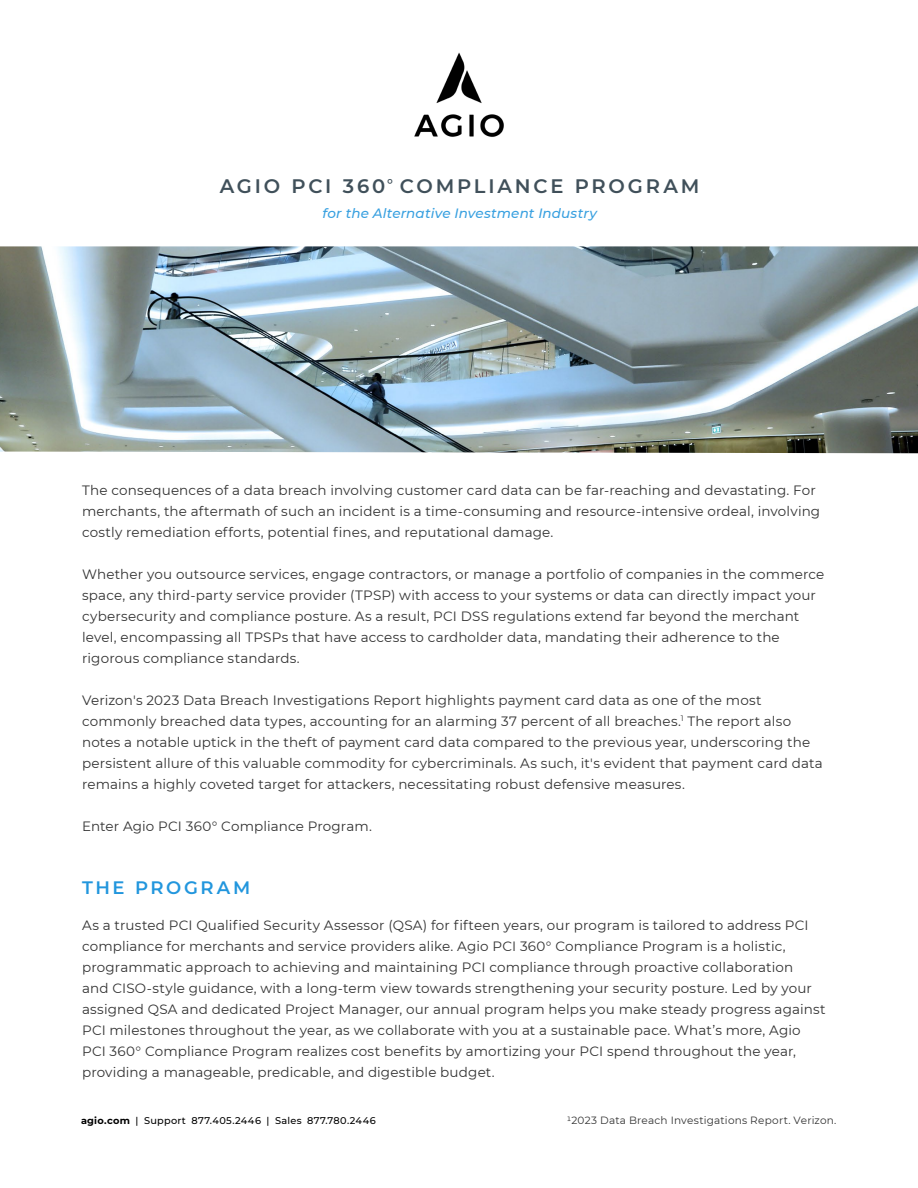
<style>
.page{position:relative;width:918px;height:1188px;background:#fff}
.page>*{position:absolute;margin:0;border:0;box-sizing:border-box;transform-origin:0 0}
.t1{font:600 19.5px "Montserrat";letter-spacing:.145em;color:#40505a}
.t2{font:600 18px "Montserrat";letter-spacing:.145em;color:#2296dd}
.t3{font:13.5px/21px "Montserrat";letter-spacing:.01em;color:#323232}
.t4{font:italic 500 13.5px "Montserrat";letter-spacing:.01em;color:#38a0e0}
.t5{font:10.5px "Montserrat";letter-spacing:.02em;color:#323232}
.t6{font:500 9.75px "Montserrat";letter-spacing:.035em;color:#000}
.s1{font-weight:700}
</style>
<div class="page">
<img style="left:0;top:246px;width:918px;height:207px">
<img style="left:414px;top:52px;width:90px;height:85px">
<h1 class="t1" style="left:220px;top:172px;width:481px">AGIO PCI 360<sup>°</sup> COMPLIANCE PROGRAM</h1>
<p class="t4" style="left:322px;top:204px;width:276px">for the Alternative Investment Industry</p>
<p class="t3" style="left:82px;top:479px;width:740px">The consequences of a data breach involving customer card data can be far-reaching and devastating. For merchants, the aftermath of such an incident is a time-consuming and resource-intensive ordeal, involving costly remediation efforts, potential fines, and reputational damage.</p>
<p class="t3" style="left:82px;top:563px;width:744px">Whether you outsource services, engage contractors, or manage a portfolio of companies in the commerce space, any third-party service provider (TPSP) with access to your systems or data can directly impact your cybersecurity and compliance posture. As a result, PCI DSS regulations extend far beyond the merchant level, encompassing all TPSPs that have access to cardholder data, mandating their adherence to the rigorous compliance standards.</p>
<p class="t3" style="left:82px;top:689px;width:742px">Verizon's 2023 Data Breach Investigations Report highlights payment card data as one of the most commonly breached data types, accounting for an alarming 37 percent of all breaches.<sup>1</sup> The report also notes a notable uptick in the theft of payment card data compared to the previous year, underscoring the persistent allure of this valuable commodity for cybercriminals. As such, it's evident that payment card data remains a highly coveted target for attackers, necessitating robust defensive measures.</p>
<p class="t3" style="left:82px;top:815px;width:291px">Enter Agio PCI 360° Compliance Program.</p>
<h2 class="t2" style="left:82px;top:874px;width:170px">THE PROGRAM</h2>
<p class="t3" style="left:82px;top:914px;width:745px">As a trusted PCI Qualified Security Assessor (QSA) for fifteen years, our program is tailored to address PCI compliance for merchants and service providers alike. Agio PCI 360° Compliance Program is a holistic, programmatic approach to achieving and maintaining PCI compliance through proactive collaboration<br>and CISO-style guidance, with a long-term view towards strengthening your security posture. Led by your assigned QSA and dedicated Project Manager, our annual program helps you make steady progress against PCI milestones throughout the year, as we collaborate with you at a sustainable pace. What’s more, Agio PCI 360° Compliance Program realizes cost benefits by amortizing your PCI spend throughout the year, providing a manageable, predicable, and digestible budget.</p>
<p class="t5" style="left:567px;top:1113px;width:271px">12023 Data Breach Investigations Report. Verizon.</p>
<p class="t6" style="left:81px;top:1114px;width:296px"><span class="s1">agio.com</span> | Support 877.405.2446 | Sales 877.780.2446</p>
</div>
